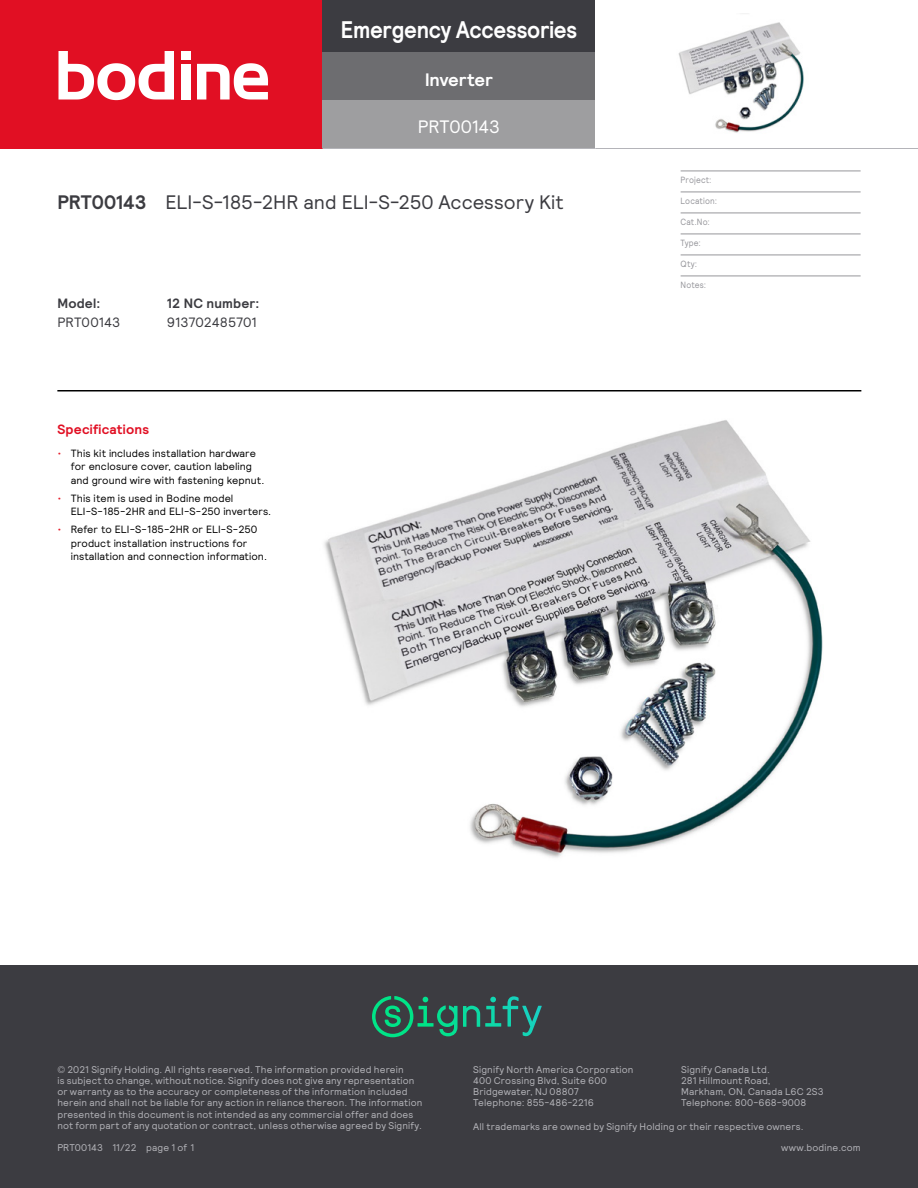
<style>
.page{position:relative;width:918px;height:1188px;background:#fff}
.page>*{position:absolute;margin:0;border:0;box-sizing:border-box;transform-origin:0 0}
.t1{font:700 24px "Signify Relative";letter-spacing:-.01em;color:#fff;scale:.9 1}
.t2{font:19.5px "Signify Relative";color:#3c3c41}
.t3{font:700 18px "Signify Relative";color:#fff}
.t4{font:18px "Signify Relative";letter-spacing:-.01em;color:#fff}
.t5{font:13.5px "Signify Relative";color:#3c3c41}
.t6{font:700 13.5px "Signify Relative";letter-spacing:.015em;color:#3c3c41}
.t7{font:700 13.5px "Signify Relative";letter-spacing:.02em;color:#e10f23}
.t8{font:10.5px/13.5px "Signify Relative";letter-spacing:.005em;color:#000}
.t9{font:9.75px/11.2px "Signify Relative";letter-spacing:.015em;color:#b4b4b9}
.t10{font:9px "Signify Relative";letter-spacing:.02em;color:#96969b;scale:.9 1}
.s1{font-weight:700}
.s2{color:#e6222f}
</style>
<div class="page">
<img style="left:324px;top:420px;width:499px;height:438px">
<div style="left:0;top:0;width:322px;height:148px;background:#e10f23"></div>
<div style="left:322px;top:0;width:274px;height:52px;background:#3c3c41"></div>
<div style="left:322px;top:52px;width:274px;height:48px;background:#6d6d70"></div>
<div style="left:322px;top:100px;width:274px;height:48px;background:#9e9ea0"></div>
<hr style="left:0;top:148px;width:322px;height:1px;background:#e10f23">
<hr style="left:322px;top:148px;width:274px;height:1px;background:#b4b4b9">
<hr style="left:596px;top:148px;width:322px;height:1px;background:#b4b4b9">
<div style="left:181px;top:51px;width:9px;height:9px;background:#fff"></div>
<div style="left:181px;top:64px;width:9px;height:36px;background:#fff"></div>
<svg style="left:197px;top:63px;width:71px;height:37px"></svg>
<svg style="left:58px;top:51px;width:116px;height:49px"></svg>
<img style="left:678px;top:22px;width:126px;height:111px">
<hr style="left:681px;top:171px;width:180px;height:1px;background:#96969b">
<hr style="left:681px;top:192px;width:180px;height:1px;background:#96969b">
<hr style="left:681px;top:213px;width:180px;height:1px;background:#96969b">
<hr style="left:681px;top:234px;width:180px;height:1px;background:#96969b">
<hr style="left:681px;top:255px;width:180px;height:1px;background:#96969b">
<hr style="left:681px;top:276px;width:180px;height:1px;background:#96969b">
<hr style="left:57px;top:390px;width:804px;height:2px;background:#000">
<div style="left:0;top:965px;width:918px;height:223px;background:#3c3c41"></div>
<svg style="left:372px;top:996px;width:167px;height:41px"></svg>
<h1 class="t1" style="left:341px;top:14px;width:264px">Emergency Accessories</h1>
<h3 class="t3" style="left:425px;top:67px;width:69px">Inverter</h3>
<h3 class="t4" style="left:418px;top:115px;width:84px">PRT00143</h3>
<h2 class="t2" style="left:57px;top:189px;width:508px"><span class="s1">PRT00143</span> ELI-S-185-2HR and ELI-S-250 Accessory Kit</h2>
<h3 class="t6" style="left:57px;top:294px;width:44px">Model:</h3>
<h3 class="t5" style="left:57px;top:314px;width:65px">PRT00143</h3>
<h3 class="t6" style="left:167px;top:294px;width:94px">12 NC number:</h3>
<h3 class="t5" style="left:167px;top:314px;width:91px">913702485701</h3>
<h3 class="t7" style="left:57px;top:420px;width:93px">Specifications</h3>
<p class="t8" style="left:71px;top:446px;width:195px;text-indent:-14px"><span class="s2">•</span> This kit includes installation hardware for enclosure cover, caution labeling and ground wire with fastening kepnut.</p>
<p class="t8" style="left:71px;top:491px;width:202px;text-indent:-14px"><span class="s2">•</span> This item is used in Bodine model<br>ELI-S-185-2HR and ELI-S-250 inverters.</p>
<p class="t8" style="left:71px;top:523px;width:198px;text-indent:-14px"><span class="s2">•</span> Refer to ELI-S-185-2HR or ELI-S-250 product installation instructions for installation and connection information.</p>
<p class="t10" style="left:681px;top:174px;width:36px">Project:</p>
<p class="t10" style="left:681px;top:195px;width:42px">Location:</p>
<p class="t10" style="left:681px;top:216px;width:34px">Cat.No:</p>
<p class="t10" style="left:681px;top:237px;width:24px">Type:</p>
<p class="t10" style="left:681px;top:258px;width:20px">Qty:</p>
<p class="t10" style="left:681px;top:279px;width:30px">Notes:</p>
<p class="t9" style="left:57px;top:1063px;width:367px">© 2021 Signify Holding. All rights reserved. The information provided herein<br>is subject to change, without notice. Signify does not give any representation or warranty as to the accuracy or completeness of the information included herein and shall not be liable for any action in reliance thereon. The information presented in this document is not intended as any commercial offer and does not form part of any quotation or contract, unless otherwise agreed by Signify.</p>
<p class="t9" style="left:57px;top:1141px;width:138px">PRT00143 11/22 page 1 of 1</p>
<p class="t9" style="left:473px;top:1063px;width:162px">Signify North America Corporation<br>400 Crossing Blvd, Suite 600<br>Bridgewater, NJ 08807<br>Telephone: 855-486-2216</p>
<p class="t9" style="left:681px;top:1063px;width:144px">Signify Canada Ltd.<br>281 Hillmount Road,<br>Markham, ON, Canada L6C 2S3<br>Telephone: 800-668-9008</p>
<p class="t9" style="left:781px;top:1115px;width:81px;line-height:21px;text-indent:-308px">All trademarks are owned by Signify Holding or their respective owners. www.bodine.com</p>
</div>
